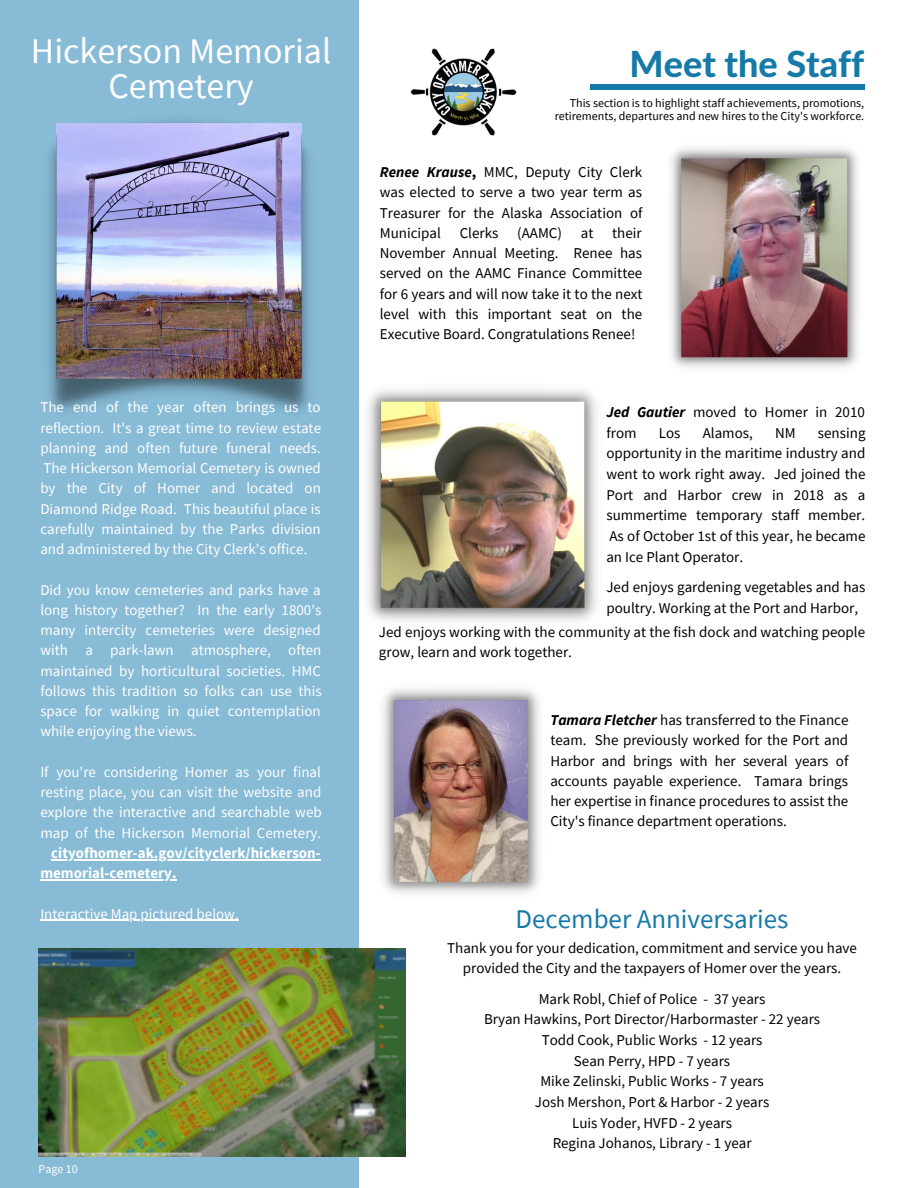
<style>
.page{position:relative;width:918px;height:1188px;background:#fff}
.page>*{position:absolute;margin:0;border:0;box-sizing:border-box;transform-origin:0 0}
.t1{font:36px/34.8px "Source Sans Pro";color:#fff;text-align:center}
.t2{font:800 36px "Lato Latin";color:#157aa8}
.t3{font:27px "Source Sans Pro";color:#157aa8}
.t4{font:15px/20.2px "Source Sans Pro";color:#000;text-align:justify}
.t5{font:15px/20.2px "Source Sans Pro";color:#fff;text-align:justify}
.t6{font:700 15px "Source Sans Pro";color:#fff}
.t7{font:12px/13px "Source Sans Pro";color:#000;text-align:right}
.t8{font:12px "Source Sans Pro";color:#fff}
.s1{font-weight:700;font-style:italic}
.s2{font-weight:700}
</style>
<div class="page">
<img style="left:410px;top:48px;width:107px;height:88px">
<div style="left:590px;top:84px;width:275px;height:6px;background:#157aa8"></div>
<div style="left:0;top:0;width:359px;height:1188px;background:#87bbd6"></div>
<img style="left:671px;top:148px;width:187px;height:220px">
<img style="left:48px;top:120px;width:262px;height:292px">
<img style="left:39px;top:948px;width:366px;height:209px">
<img style="left:382px;top:688px;width:158px;height:206px">
<hr style="left:51px;top:859px;width:270px;height:1px;background:#fff">
<hr style="left:40px;top:879px;width:132px;height:1px;background:#fff">
<hr style="left:40px;top:920px;width:199px;height:1px;background:#fff">
<img style="left:367px;top:389px;width:230px;height:232px">
<p class="t1" style="left:31px;top:33px;width:302px">Hickerson Memorial<br>Cemetery</p>
<p class="t2" style="left:630px;top:48px;width:236px">Meet the Staff</p>
<p class="t7" style="left:555px;top:97px;width:311px">This section is to highlight staff achievements, promotions, retirements, departures and new hires to the City's workforce.</p>
<p class="t4" style="left:380px;top:162px;width:264px"><span class="s1">Renee Krause</span><span class="s2">,</span> MMC, Deputy City Clerk was elected to serve a two year term as Treasurer for the Alaska Association of Municipal</p>
<p class="t4" style="left:460px;top:222px;width:40px">Clerks</p>
<p class="t4" style="left:517px;top:222px;width:46px">(AAMC)</p>
<p class="t4" style="left:581px;top:222px;width:14px">at</p>
<p class="t4" style="left:380px;top:222px;width:264px;text-indent:232px">their November Annual Meeting. Renee has served on the AAMC Finance Committee for 6 years and will now take it to the next level with this important seat on the Executive Board. Congratulations Renee!</p>
<p class="t5" style="left:40px;top:397px;width:282px">The end of the year often brings us to reflection. It's a great time to review estate planning and often future funeral needs.<br>The Hickerson Memorial Cemetery is owned by the City of Homer and located on Diamond Ridge Road. This beautiful place is carefully maintained by the Parks division and administered by the City Clerk's office.</p>
<p class="t5" style="left:40px;top:579px;width:283px">Did you know cemeteries and parks have a long history together? In the early 1800's many intercity cemeteries were designed with a park-lawn atmosphere, often maintained by horticultural societies. HMC follows this tradition so folks can use this space for walking in quiet contemplation while enjoying the views.</p>
<p class="t5" style="left:40px;top:761px;width:282px">If you're considering Homer as your final</p>
<p class="t5" style="left:40px;top:782px;width:282px">resting place, you can visit the website and</p>
<p class="t5" style="left:40px;top:802px;width:283px">explore the interactive and searchable web</p>
<p class="t5" style="left:40px;top:822px;width:282px">map of the Hickerson Memorial Cemetery.</p>
<p class="t6" style="left:51px;top:843px;width:271px">cityofhomer-ak.gov/cityclerk/hickerson-</p>
<p class="t6" style="left:40px;top:863px;width:138px">memorial-cemetery.</p>
<p class="t5" style="left:40px;top:903px;width:200px">Interactive Map pictured below.</p>
<p class="t3" style="left:516px;top:901px;width:274px">December Anniversaries</p>
<p class="t4" style="left:447px;top:937px;width:411px;line-height:20.7px;text-align:center">Thank you for your dedication, commitment and service you have provided the City and the taxpayers of Homer over the years.</p>
<p class="t4" style="left:539px;top:988px;width:228px">Mark Robl, Chief of Police - 37 years</p>
<p class="t4" style="left:484px;top:1009px;width:338px">Bryan Hawkins, Port Director/Harbormaster - 22 years</p>
<p class="t4" style="left:542px;top:1030px;width:222px">Todd Cook, Public Works - 12 years</p>
<p class="t4" style="left:574px;top:1050px;width:158px">Sean Perry, HPD - 7 years</p>
<p class="t4" style="left:540px;top:1071px;width:225px">Mike Zelinski, Public Works - 7 years</p>
<p class="t4" style="left:535px;top:1092px;width:236px">Josh Mershon, Port &amp; Harbor - 2 years</p>
<p class="t4" style="left:572px;top:1112px;width:162px">Luis Yoder, HVFD - 2 years</p>
<p class="t4" style="left:553px;top:1133px;width:200px">Regina Johanos, Library - 1 year</p>
<p class="t8" style="left:39px;top:1161px;width:41px">Page 10</p>
<p class="t4" style="left:606px;top:402px;width:260px;line-height:20.7px"><span class="s1">Jed Gautier</span> moved to Homer in 2010 from</p>
<p class="t4" style="left:659px;top:422px;width:23px">Los</p>
<p class="t4" style="left:703px;top:422px;width:52px">Alamos,</p>
<p class="t4" style="left:775px;top:422px;width:22px">NM</p>
<p class="t4" style="left:606px;top:422px;width:261px;line-height:20.7px;text-indent:211px">sensing opportunity in the maritime industry and went to work right away. Jed joined the Port and Harbor crew in 2018 as a summertime temporary staff member.<br>As of October 1st of this year, he became an Ice Plant Operator.</p>
<p class="t4" style="left:606px;top:577px;width:260px;line-height:20.7px">Jed enjoys gardening vegetables and has poultry. Working at the Port and Harbor,</p>
<p class="t4" style="left:379px;top:621px;width:488px">Jed enjoys working with the community at the fish dock and watching people grow, learn and work together.</p>
<p class="t4" style="left:550px;top:710px;width:300px"><span class="s1">Tamara Fletcher</span> has transferred to the Finance team. She previously worked for the Port and Harbor and brings with her several years of accounts payable experience. Tamara brings her expertise in finance procedures to assist the City's finance department operations.</p>
</div>
